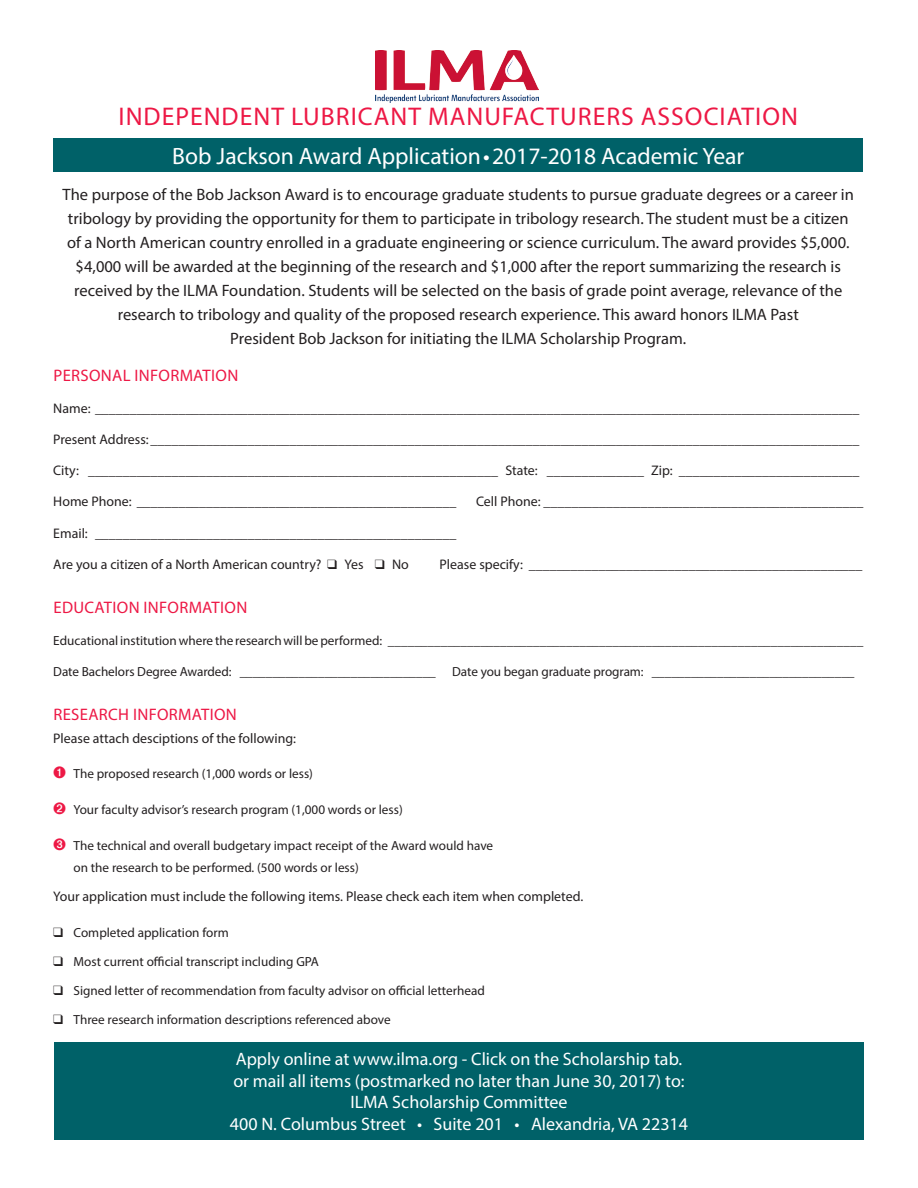
<style>
.page{position:relative;width:918px;height:1188px;background:#fff}
.page>*{position:absolute;margin:0;border:0;box-sizing:border-box;transform-origin:0 0}
.t1{font:25.65px "Myriad Pro";letter-spacing:.04em;color:#ed1845}
.t2{font:23.7px "Myriad Pro";color:#fff}
.t3{font:18px "Myriad Pro";color:#fff}
.Section_Head{font:16.65px "Myriad Pro";letter-spacing:.02em;color:#ed1845}
.t4{font:16.5px/24px "Myriad Pro";color:#231f20;text-align:center}
.t5{font:13.95px "Myriad Pro";color:#231f20}
.t6{font:13.2px/22.2px "Myriad Pro";color:#231f20}
.s1{color:#ed1845}
</style>
<div class="page">
<div style="left:53px;top:139px;width:810px;height:33px;background:#006168"></div>
<img style="left:375px;top:50px;width:163px;height:52px">
<div style="left:54px;top:1042px;width:810px;height:97px;background:#006168"></div>
<p class="t1" style="left:119px;top:100px;width:681px">INDEPENDENT LUBRICANT MANUFACTURERS ASSOCIATION</p>
<p class="t2" style="left:172px;top:142px;width:574px">Bob Jackson Award Application • 2017-2018 Academic Year</p>
<p class="t4" style="left:63px;top:183px;width:793px">The purpose of the Bob Jackson Award is to encourage graduate students to pursue graduate degrees or a career in tribology by providing the opportunity for them to participate in tribology research. The student must be a citizen</p>
<p class="t4" style="left:67px;top:231px;width:784px">of a North American country enrolled in a graduate engineering or science curriculum. The award provides $5,000.</p>
<p class="t4" style="left:76px;top:255px;width:767px">$4,000 will be awarded at the beginning of the research and $1,000 after the report summarizing the research is</p>
<p class="t4" style="left:74px;top:279px;width:770px">received by the ILMA Foundation. Students will be selected on the basis of grade point average, relevance of the</p>
<p class="t4" style="left:118px;top:303px;width:683px">research to tribology and quality of the proposed research experience. This award honors ILMA Past</p>
<p class="t4" style="left:230px;top:327px;width:458px">President Bob Jackson for initiating the ILMA Scholarship Program.</p>
<p class="Section_Head" style="left:53px;top:366px;width:186px">PERSONAL INFORMATION</p>
<p class="t5" style="left:53px;top:399px;width:808px">Name: ______________________________________________________________________________________________________________</p>
<p class="t5" style="left:53px;top:431px;width:808px">Present Address: ______________________________________________________________________________________________________</p>
<p class="t5" style="left:53px;top:462px;width:808px">City: ___________________________________________________________ State: ______________ Zip: __________________________</p>
<p class="t5" style="left:53px;top:493px;width:405px">Home Phone: ______________________________________________</p>
<p class="t5" style="left:476px;top:493px;width:389px">Cell Phone: ______________________________________________</p>
<p class="t5" style="left:53px;top:524px;width:405px">Email: ____________________________________________________</p>
<p class="t5" style="left:53px;top:556px;width:357px">Are you a citizen of a North American country? ❑ Yes ❑ No</p>
<p class="t5" style="left:440px;top:556px;width:424px">Please specify: ________________________________________________</p>
<p class="Section_Head" style="left:53px;top:598px;width:195px">EDUCATION INFORMATION</p>
<p class="t6" style="left:53px;top:629px;width:812px">Educational institution where the research will be performed: ________________________________________________________________________</p>
<p class="t6" style="left:53px;top:660px;width:803px">Date Bachelors Degree Awarded: ______________________________ Date you began graduate program: _______________________________</p>
<p class="Section_Head" style="left:53px;top:705px;width:185px">RESEARCH INFORMATION</p>
<p class="t5" style="left:53px;top:729px;width:244px">Please attach desciptions of the following:</p>
<p class="t6" style="left:53px;top:763px;width:261px"><span class="s1">➊</span> The proposed research (1,000 words or less)</p>
<p class="t6" style="left:53px;top:798px;width:351px"><span class="s1">➋</span> Your faculty advisor’s research program (1,000 words or less)</p>
<p class="t6" style="left:74px;top:834px;width:421px;text-indent:-20px"><span class="s1">➌</span> The technical and overall budgetary impact receipt of the Award would have on the research to be performed. (500 words or less)</p>
<p class="t5" style="left:53px;top:888px;width:532px">Your application must include the following items. Please check each item when completed.</p>
<p class="t6" style="left:53px;top:921px;width:177px">❑ Completed application form</p>
<p class="t6" style="left:53px;top:950px;width:267px">❑ Most current official transcript including GPA</p>
<p class="t6" style="left:53px;top:979px;width:433px">❑ Signed letter of recommendation from faculty advisor on official letterhead</p>
<p class="t6" style="left:53px;top:1008px;width:339px">❑ Three research information descriptions referenced above</p>
<p class="t3" style="left:236px;top:1048px;width:448px">Apply online at www.ilma.org - Click on the Scholarship tab.</p>
<p class="t3" style="left:233px;top:1069px;width:453px">or mail all items (postmarked no later than June 30, 2017) to:</p>
<p class="t3" style="left:350px;top:1091px;width:219px">ILMA Scholarship Committee</p>
<p class="t3" style="left:230px;top:1113px;width:460px">400 N. Columbus Street • Suite 201 • Alexandria, VA 22314</p>
</div>
